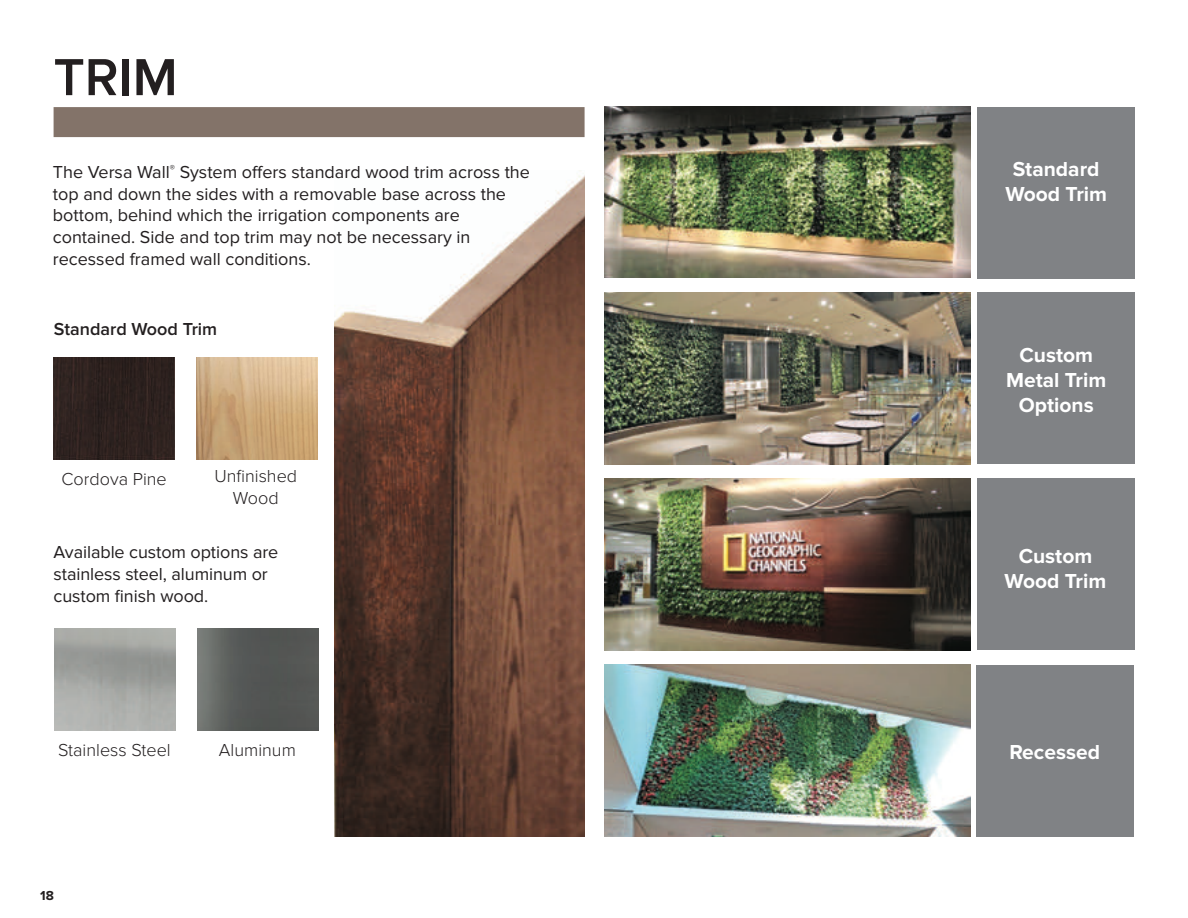
<style>
.page{position:relative;width:1188px;height:918px;background:#fff}
.page>*{position:absolute;margin:0;border:0;box-sizing:border-box;transform-origin:0 0}
.t1{font:600 54px "Proxima Nova";color:#231f20}
.t2{font:700 21px/25.2px "Proxima Nova";color:#fff;text-align:center}
.t3{font:18px/21.6px "Proxima Nova";color:#231f20}
.t4{font:300 18px/21.6px "Proxima Nova";color:#231f20;text-align:center}
.t5{font:600 18px "Proxima Nova";color:#231f20}
.t6{font:700 13.5px "Proxima Nova";color:#231f20}
</style>
<div class="page">
<div style="left:54px;top:107px;width:531px;height:30px;background:#837369"></div>
<img style="left:334px;top:175px;width:251px;height:662px">
<img style="left:54px;top:357px;width:121px;height:103px">
<img style="left:197px;top:357px;width:121px;height:103px">
<img style="left:197px;top:628px;width:121px;height:102px">
<div style="left:977px;top:107px;width:158px;height:172px;background:#808285"></div>
<div style="left:977px;top:292px;width:158px;height:172px;background:#808285"></div>
<div style="left:976px;top:665px;width:158px;height:172px;background:#808285"></div>
<div style="left:977px;top:479px;width:158px;height:171px;background:#808285"></div>
<img style="left:604px;top:106px;width:366px;height:172px">
<img style="left:604px;top:292px;width:366px;height:172px">
<img style="left:604px;top:479px;width:366px;height:171px">
<img style="left:604px;top:665px;width:366px;height:171px">
<h1 class="t1" style="left:54px;top:46px;width:126px">TRIM</h1>
<p class="t3" style="left:53px;top:162px;width:479px">The Versa Wall<sup>®</sup> System offers standard wood trim across the top and down the sides with a removable base across the bottom, behind which the irrigation components are contained. Side and top trim may not be necessary in recessed framed wall conditions.</p>
<p class="t5" style="left:54px;top:318px;width:165px">Standard Wood Trim</p>
<p class="t4" style="left:61px;top:468px;width:107px">Cordova Pine</p>
<p class="t4" style="left:214px;top:466px;width:84px">Unfinished<br>Wood</p>
<p class="t3" style="left:54px;top:542px;width:226px">Available custom options are stainless steel, aluminum or custom finish wood.</p>
<p class="t4" style="left:58px;top:739px;width:114px">Stainless Steel</p>
<p class="t4" style="left:219px;top:739px;width:78px">Aluminum</p>
<p class="t6" style="left:40px;top:887px;width:15px">18</p>
<p class="t2" style="left:1005px;top:157px;width:103px">Standard<br>Wood Trim</p>
<p class="t2" style="left:1006px;top:343px;width:102px">Custom<br>Metal Trim<br>Options</p>
<p class="t2" style="left:1005px;top:544px;width:103px">Custom<br>Wood Trim</p>
<p class="t2" style="left:1009px;top:740px;width:92px">Recessed</p>
</div>
